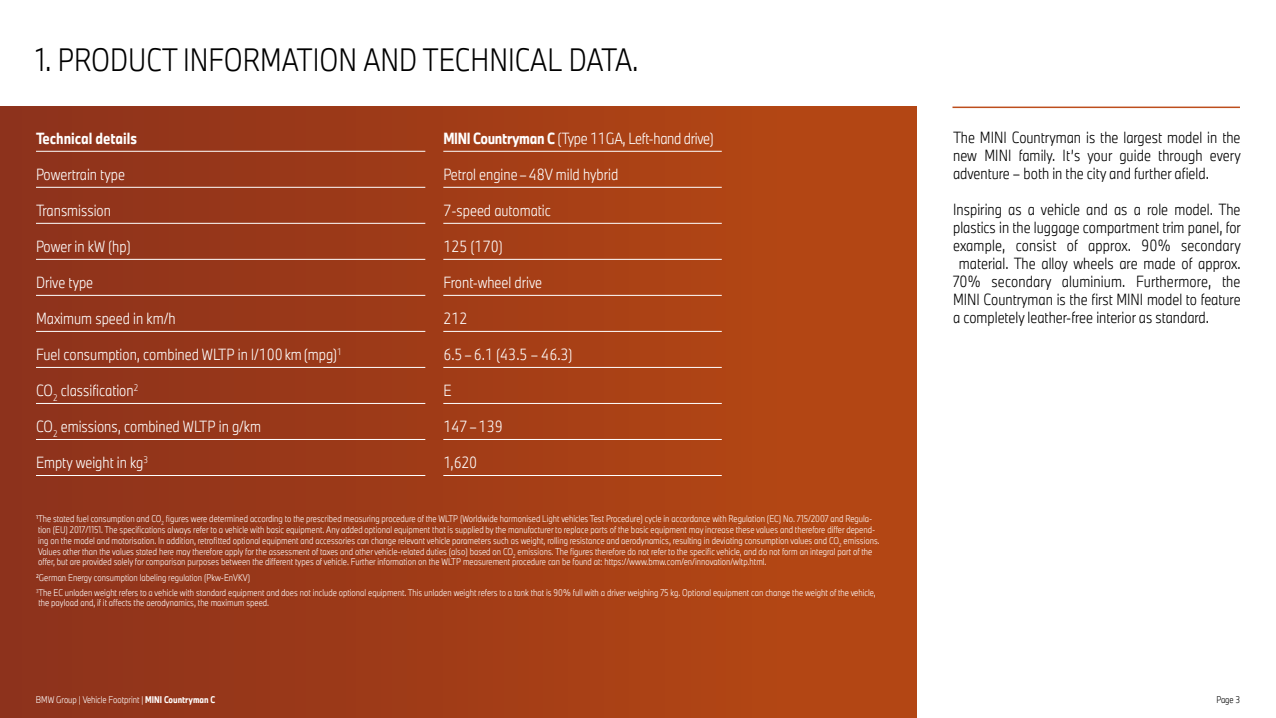
<style>
.page{position:relative;width:1276px;height:718px;background:#fff}
.page>*{position:absolute;margin:0;border:0;box-sizing:border-box;transform-origin:0 0}
.t1{font:300 30px "BMW Group TN Condensed Pro";color:#000}
.t2{font:300 15px/18px "BMW Group TN Condensed Pro";color:#000;text-align:justify}
.t3{font:300 15px "BMW Group TN Condensed";color:#fff}
.t4{font:300 15px "BMW Group TN Condensed";letter-spacing:-.02em;color:#fff}
.t5{font:700 15px "BMW Group TN Condensed";color:#fff}
.t6{font:300 9px/10.8px "BMW Group TN Condensed Pro";color:#fff}
.t7{font:300 9px "BMW Group TN Condensed Pro";color:#000}
.s1{font-weight:700}
</style>
<div class="page">
<div style="left:0;top:106px;width:916px;height:612px;background:linear-gradient(to right,#8d321d,#b74813)"></div>
<hr style="left:952px;top:106px;width:288px;height:2px;background:#bd4e1c">
<hr style="left:36px;top:151px;width:389px;height:1px;background:#fff">
<hr style="left:443px;top:151px;width:279px;height:1px;background:#fff">
<hr style="left:36px;top:187px;width:389px;height:1px;background:#fff">
<hr style="left:443px;top:187px;width:279px;height:1px;background:#fff">
<hr style="left:36px;top:223px;width:389px;height:1px;background:#fff">
<hr style="left:443px;top:223px;width:279px;height:1px;background:#fff">
<hr style="left:36px;top:259px;width:389px;height:1px;background:#fff">
<hr style="left:443px;top:259px;width:279px;height:1px;background:#fff">
<hr style="left:36px;top:295px;width:389px;height:1px;background:#fff">
<hr style="left:443px;top:295px;width:279px;height:1px;background:#fff">
<hr style="left:36px;top:331px;width:389px;height:1px;background:#fff">
<hr style="left:443px;top:331px;width:279px;height:1px;background:#fff">
<hr style="left:36px;top:367px;width:389px;height:1px;background:#fff">
<hr style="left:443px;top:367px;width:279px;height:1px;background:#fff">
<hr style="left:36px;top:403px;width:389px;height:1px;background:#fff">
<hr style="left:443px;top:403px;width:279px;height:1px;background:#fff">
<hr style="left:36px;top:439px;width:389px;height:1px;background:#fff">
<hr style="left:443px;top:439px;width:279px;height:1px;background:#fff">
<hr style="left:36px;top:475px;width:389px;height:1px;background:#fff">
<hr style="left:443px;top:475px;width:279px;height:1px;background:#fff">
<h1 class="t1" style="left:36px;top:38px;width:604px">1. PRODUCT INFORMATION AND TECHNICAL DATA.</h1>
<h2 class="t5" style="left:36px;top:127px;width:103px">Technical details</h2>
<h2 class="t4" style="left:443px;top:128px;width:272px"><span class="s1">MINI Countryman C</span> (Type 11GA, Left-hand drive)</h2>
<h2 class="t3" style="left:36px;top:164px;width:91px">Powertrain type</h2>
<h2 class="t3" style="left:443px;top:164px;width:176px">Petrol engine –48V mild hybrid</h2>
<h2 class="t3" style="left:36px;top:200px;width:77px">Transmission</h2>
<h2 class="t3" style="left:443px;top:200px;width:109px">7-speed automatic</h2>
<h2 class="t3" style="left:36px;top:236px;width:96px">Power in kW (hp)</h2>
<h2 class="t3" style="left:443px;top:236px;width:61px">125 (170)</h2>
<h2 class="t3" style="left:36px;top:272px;width:59px">Drive type</h2>
<h2 class="t3" style="left:443px;top:272px;width:100px">Front-wheel drive</h2>
<h2 class="t3" style="left:36px;top:308px;width:141px">Maximum speed in km/h</h2>
<h2 class="t3" style="left:443px;top:308px;width:26px">212</h2>
<h2 class="t3" style="left:36px;top:344px;width:307px">Fuel consumption, combined WLTP in l/100km(mpg)<sup>1</sup></h2>
<h2 class="t3" style="left:443px;top:344px;width:131px">6.5–6.1 (43.5 – 46.3)</h2>
<h2 class="t3" style="left:36px;top:380px;width:104px">CO<sub>2</sub> classification<sup>2</sup></h2>
<h2 class="t3" style="left:443px;top:380px;width:10px">E</h2>
<h2 class="t3" style="left:36px;top:416px;width:227px">CO<sub>2</sub> emissions, combined WLTP in g/km</h2>
<h2 class="t3" style="left:443px;top:416px;width:61px">147–139</h2>
<h2 class="t3" style="left:36px;top:452px;width:113px">Empty weight in kg<sup>3</sup></h2>
<h2 class="t3" style="left:443px;top:452px;width:35px">1,620</h2>
<p class="t6" style="left:36px;top:513px;width:845px">1The stated fuel consumption and CO<sub>2</sub> figures were determined according to the prescribed measuring procedure of the WLTP (Worldwide harmonised Light vehicles Test Procedure) cycle in accordance with Regulation (EC) No. 715/2007 and Regula&shy;tion (EU) 2017/1151. The specifications always refer to a vehicle with basic equipment. Any added optional equipment that is supplied by the manufacturer to replace parts of the basic equipment may increase these values and therefore differ depend&shy;ing on the model and motorisation. In addition, retrofitted optional equipment and accessories can change relevant vehicle parameters such as weight, rolling resistance and aerodynamics, resulting in deviating consumption values and CO<sub>2</sub> emissions.<br>Values other than the values stated here may therefore apply for the assessment of taxes and other vehicle-related duties (also) based on CO<sub>2</sub> emissions. The figures therefore do not refer to the specific vehicle, and do not form an integral part of the offer, but are provided solely for comparison purposes between the different types of vehicle. Further information on the WLTP measurement procedure can be found at: https://www.bmw.com/en/innovation/wltp.html.</p>
<p class="t6" style="left:36px;top:569px;width:841px;line-height:15px">2German Energy consumption labeling regulation (Pkw-EnVKV)<br><sup>3</sup>The EC unladen weight refers to a vehicle with standard equipment and does not include optional equipment. This unladen weight refers to a tank that is 90% full with a driver weighing 75 kg. Optional equipment can change the weight of the vehicle,</p>
<p class="t6" style="left:39px;top:597px;width:232px">the payload and, if it affects the aerodynamics, the maximum speed.</p>
<h2 class="t2" style="left:953px;top:127px;width:289px">The MINI Countryman is the largest model in the new MINI family. It’s your guide through every adventure – both in the city and further afield.</h2>
<h2 class="t2" style="left:953px;top:199px;width:289px">Inspiring as a vehicle and as a role model. The</h2>
<h2 class="t2" style="left:953px;top:217px;width:289px">plastics in the luggage compartment trim panel, for</h2>
<h2 class="t2" style="left:953px;top:235px;width:289px">example, consist of approx. 90% secondary</h2>
<h2 class="t2" style="left:958px;top:253px;width:283px">material. The alloy wheels are made of approx.</h2>
<h2 class="t2" style="left:953px;top:271px;width:289px">70% secondary aluminium. Furthermore, the</h2>
<h2 class="t2" style="left:953px;top:289px;width:289px">MINI Countryman is the first MINI model to feature</h2>
<h2 class="t2" style="left:953px;top:307px;width:257px">a completely leather-free interior as standard.</h2>
<p class="t6" style="left:36px;top:694px;width:181px">BMW Group | Vehicle Footprint | <span class="s1">MINI Countryman C</span></p>
<p class="t7" style="left:1216px;top:693px;width:25px">Page 3</p>
</div>
